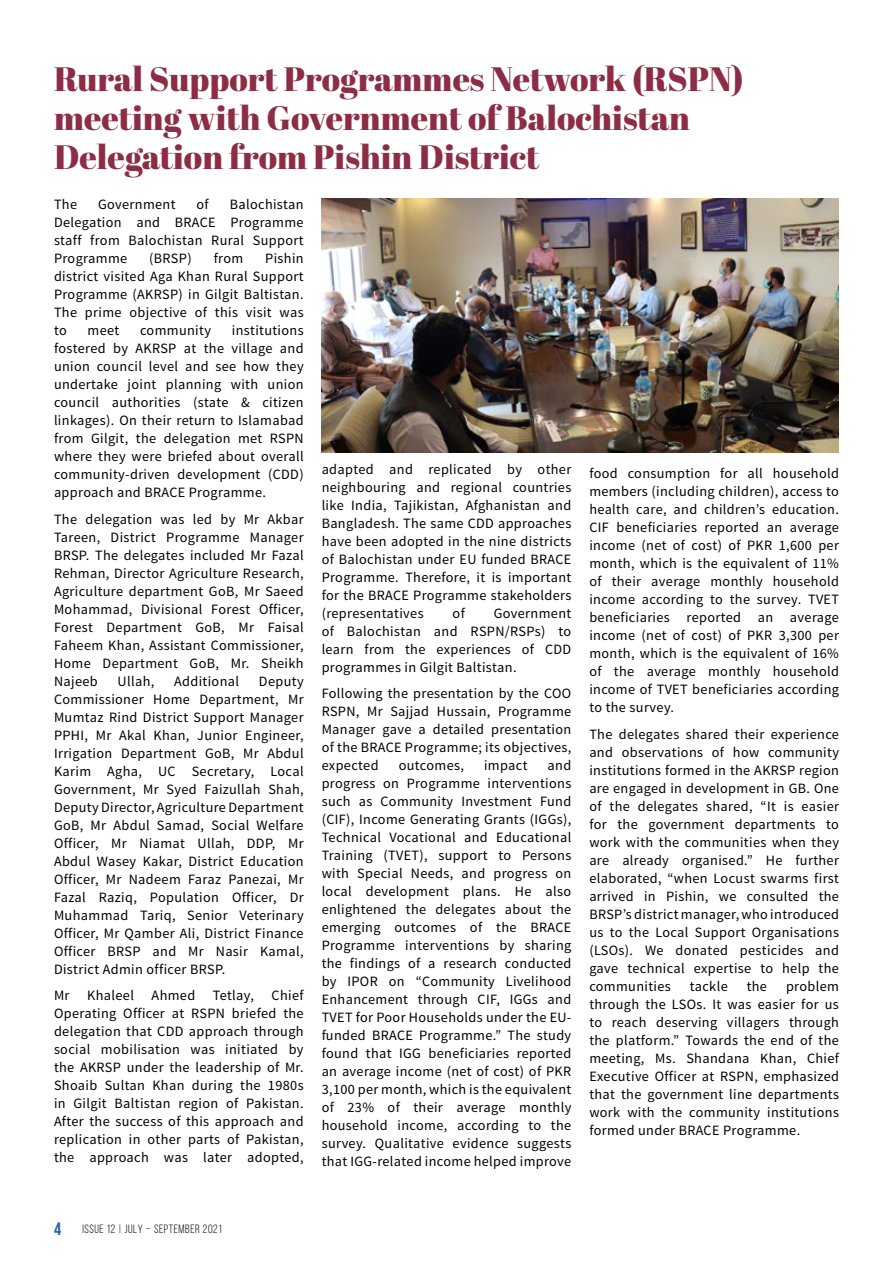
<style>
.page{position:relative;width:893px;height:1263px;background:#fff}
.page>*{position:absolute;margin:0;border:0;box-sizing:border-box;transform-origin:0 0}
.t1{font:33.75px/38.8px "Abril Fatface";color:#8c2d45}
.t2{font:14.25px/18px "Source Sans Pro";letter-spacing:.025em;color:#000;text-align:justify}
.t3{font:12px "Bebas Neue";letter-spacing:.05em;color:#000}
.s1{font-weight:700;font-size:18px;color:#2965ad}
</style>
<div class="page">
<img style="left:322px;top:199px;width:516px;height:253px">
<h1 class="t1" style="left:54px;top:58px;width:691px">Rural Support Programmes Network (RSPN) meeting with Government of Balochistan<br>Delegation from Pishin District</h1>
<p class="t2" style="left:54px;top:196px;width:25px">The</p>
<p class="t2" style="left:98px;top:196px;width:79px">Government</p>
<p class="t2" style="left:197px;top:196px;width:14px">of</p>
<p class="t2" style="left:54px;top:196px;width:251px;text-indent:176px">Balochistan Delegation and BRACE Programme staff from Balochistan Rural Support Programme</p>
<p class="t2" style="left:149px;top:250px;width:44px">(BRSP)</p>
<p class="t2" style="left:214px;top:250px;width:31px">from</p>
<p class="t2" style="left:54px;top:250px;width:251px;text-indent:211px">Pishin district visited Aga Khan Rural Support Programme (AKRSP) in Gilgit Baltistan.<br>The prime objective of this visit was to</p>
<p class="t2" style="left:54px;top:322px;width:251px;text-indent:178px">institutions fostered by AKRSP at the village and union council level and see how they undertake joint planning with union council authorities (state &amp; citizen linkages). On their return to Islamabad from Gilgit, the delegation met RSPN where they were briefed about overall community-driven development (CDD) approach and BRACE Programme.</p>
<p class="t2" style="left:54px;top:510px;width:251px">The delegation was led by Mr Akbar Tareen, District Programme Manager BRSP. The delegates included Mr Fazal Rehman, Director Agriculture Research, Agriculture department GoB, Mr Saeed Mohammad, Divisional Forest Officer, Forest Department GoB, Mr Faisal Faheem Khan, Assistant Commissioner, Home Department GoB, Mr. Sheikh Najeeb</p>
<p class="t2" style="left:88px;top:322px;width:33px">meet</p>
<p class="t2" style="left:140px;top:322px;width:72px">community</p>
<p class="t2" style="left:322px;top:460px;width:251px">adapted and replicated by other neighbouring and regional countries like India, Tajikistan, Afghanistan and Bangladesh. The same CDD approaches have been adopted in the nine districts of Balochistan under EU funded BRACE Programme. Therefore, it is important for the BRACE Programme stakeholders (representatives</p>
<p class="t2" style="left:589px;top:465px;width:251px">food consumption for all household members (including children), access to health care, and children’s education.<br>CIF beneficiaries reported an average income (net of cost) of PKR 1,600 per month, which is the equivalent of 11% of their average monthly household income according to the survey. TVET beneficiaries reported an average income (net of cost) of PKR 3,300 per month, which is the equivalent of 16% of the average monthly household income of TVET beneficiaries according to the survey.</p>
<p class="t2" style="left:589px;top:725px;width:251px">The delegates shared their experience and observations of how community institutions formed in the AKRSP region are engaged in development in GB. One of the delegates shared, “It is easier for the government departments to work with the communities when they are already organised.” He further elaborated, “when Locust swarms first arrived in Pishin, we consulted the BRSP’s district manager, who introduced us to the Local Support Organisations (LSOs). We donated pesticides and gave technical expertise to help the communities</p>
<p class="t2" style="left:453px;top:604px;width:14px">of</p>
<p class="t2" style="left:322px;top:604px;width:251px;text-indent:172px">Government of Balochistan and RSPN/RSPs) to learn from the experiences of CDD programmes in Gilgit Baltistan.</p>
<p class="t2" style="left:322px;top:685px;width:251px">Following the presentation by the COO RSPN, Mr Sajjad Hussain, Programme Manager gave a detailed presentation of the BRACE Programme; its objectives, expected</p>
<p class="t2" style="left:118px;top:672px;width:38px">Ullah,</p>
<p class="t2" style="left:174px;top:672px;width:66px">Additional</p>
<p class="t2" style="left:54px;top:672px;width:251px;text-indent:205px">Deputy Commissioner Home Department, Mr Mumtaz Rind District Support Manager PPHI, Mr Akal Khan, Junior Engineer, Irrigation Department GoB, Mr Abdul Karim Agha, UC Secretary, Local Government, Mr Syed Faizullah Shah, Deputy Director, Agriculture Department GoB, Mr Abdul Samad, Social Welfare Officer, Mr Niamat Ullah, DDP, Mr Abdul Wasey Kakar, District Education Officer, Mr Nadeem Faraz Panezai, Mr Fazal Raziq, Population Officer, Dr Muhammad Tariq, Senior Veterinary Officer, Mr Qamber Ali, District Finance Officer BRSP and Mr Nasir Kamal, District Admin officer BRSP.</p>
<p class="t2" style="left:54px;top:987px;width:251px">Mr Khaleel Ahmed Tetlay, Chief Operating Officer at RSPN briefed the delegation that CDD approach through social mobilisation was initiated by the AKRSP under the leadership of Mr.<br>Shoaib Sultan Khan during the 1980s in Gilgit Baltistan region of Pakistan.<br>After the success of this approach and replication in other parts of Pakistan, the approach was later adopted,</p>
<p class="t2" style="left:322px;top:757px;width:251px;text-indent:226px">and progress on Programme interventions such as Community Investment Fund (CIF), Income Generating Grants (IGGs), Technical Vocational and Educational Training (TVET), support to Persons with Special Needs, and progress on local development plans. He also enlightened the delegates about the emerging outcomes of the BRACE Programme interventions by sharing the findings of a research conducted by IPOR on “Community Livelihood Enhancement through CIF, IGGs and TVET for Poor Households under the EU&shy;funded BRACE Programme.” The study found that IGG beneficiaries reported an average income (net of cost) of PKR 3,100 per month, which is the equivalent of 23% of their average monthly household income, according to the survey. Qualitative evidence suggests that IGG-related income helped improve</p>
<p class="t2" style="left:399px;top:757px;width:67px">outcomes,</p>
<p class="t2" style="left:484px;top:757px;width:45px">impact</p>
<p class="t2" style="left:589px;top:977px;width:251px;text-indent:197px">problem through the LSOs. It was easier for us to reach deserving villagers through the platform.” Towards the end of the meeting, Ms. Shandana Khan, Chief Executive Officer at RSPN, emphasized that the government line departments work with the community institutions formed under BRACE Programme.</p>
<p class="t2" style="left:690px;top:977px;width:39px">tackle</p>
<p class="t2" style="left:747px;top:977px;width:22px">the</p>
<p class="t3" style="left:54px;top:1222px;width:169px"><span class="s1">4</span> ISSUE 12 | JULY – SEPTEMBER 2021</p>
</div>
